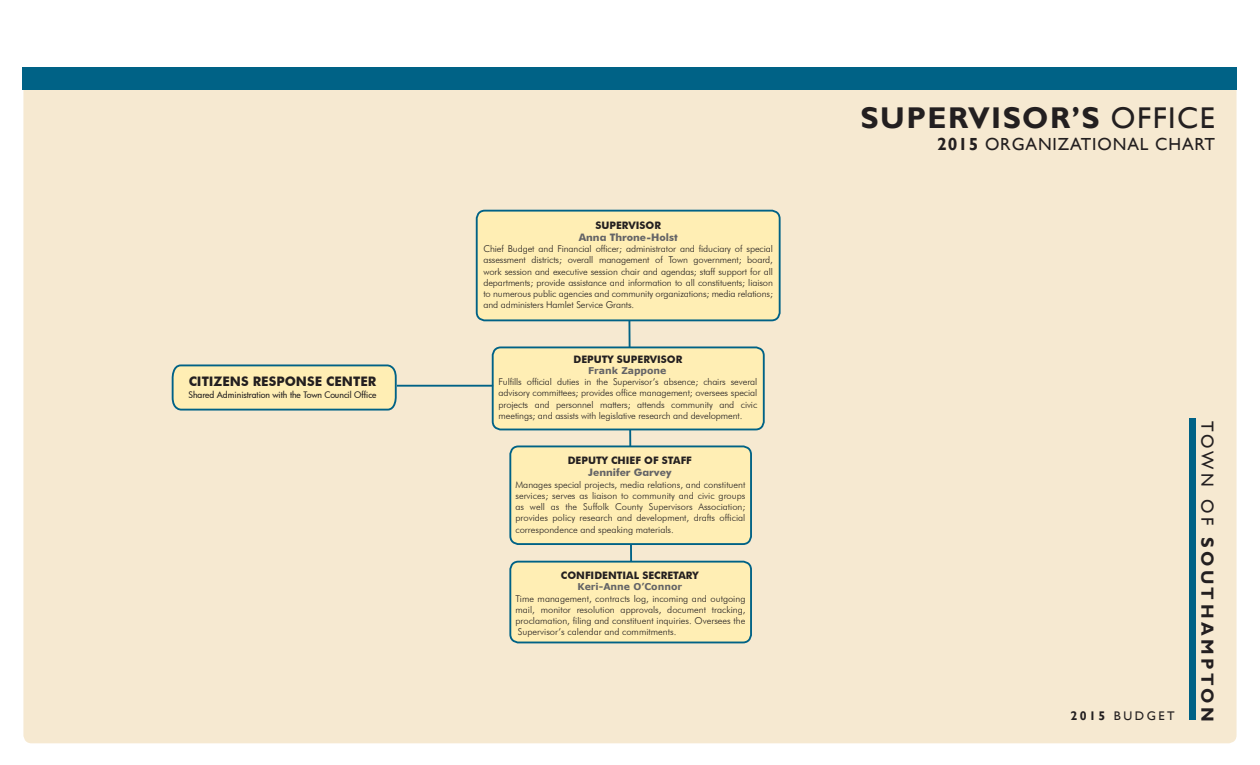
<style>
.page{position:relative;width:1260px;height:765px;background:#fff}
.page>*{position:absolute;margin:0;border:0;box-sizing:border-box;transform-origin:0 0}
.t1{font:700 30px "Gill Sans";letter-spacing:.05em;color:#231f20}
.t2{font:17.5px "Gill Sans";letter-spacing:.05em;color:#231f20}
.t3{font:700 17.5px "Gill Sans";letter-spacing:.2em;color:#231f20}
.t4{font:700 13.12px "Futura BT";color:#231f20}
.t5{font:12.5px "Gill Sans";letter-spacing:.2em;color:#231f20}
.t6{font:700 10.25px "Futura BT";color:#231f20}
.t7{font:700 10.25px "Futura BT";color:#636366}
.t8{font:300 9.38px/11.2px "Futura BT";letter-spacing:-.005em;color:#231f20;text-align:justify}
.t9{font:700 9.38px "Verdana";color:#636366}
.t10{font:500 8.75px "Futura";letter-spacing:-.005em;color:#231f20}
.s1{font-weight:400}
.s2{font-weight:700}
</style>
<div class="page">
<div style="left:23px;top:68px;width:1214px;height:675px;background:#f6e9d1;border-radius:8px"></div>
<div style="left:22px;top:68px;width:1216px;height:22px;background:#006286"></div>
<div style="left:1189px;top:419px;width:7px;height:301px;background:#006286"></div>
<svg style="left:627px;top:321px;width:6px;height:240px"></svg>
<div style="left:493px;top:347px;width:271px;height:82px;background:#ffeeb4;border-radius:8px"></div>
<div style="left:492px;top:346px;width:273px;height:84px;border:2px solid #006286;border-radius:8px"></div>
<div style="left:510px;top:446px;width:241px;height:98px;background:#ffeeb4;border-radius:8px"></div>
<div style="left:509px;top:446px;width:243px;height:99px;border:2px solid #006286;border-radius:8px"></div>
<div style="left:510px;top:562px;width:241px;height:80px;background:#ffeeb4;border-radius:8px"></div>
<div style="left:509px;top:561px;width:243px;height:82px;border:2px solid #006286;border-radius:8px"></div>
<div style="left:477px;top:211px;width:303px;height:109px;background:#ffeeb4;border-radius:8px"></div>
<div style="left:476px;top:210px;width:305px;height:111px;border:2px solid #006286;border-radius:8px"></div>
<hr style="left:397px;top:385px;width:96px;height:2px;background:#006286">
<svg style="left:171px;top:364px;width:227px;height:47px;background:#e7e0b0"></svg>
<p class="t4" style="left:189px;top:374px;width:189px">CITIZENS RESPONSE CENTER</p>
<p class="t10" style="left:188px;top:389px;width:190px">Shared Administration with the Town Council Office</p>
<p class="t6" style="left:595px;top:219px;width:67px">SUPERVISOR</p>
<p class="t7" style="left:579px;top:231px;width:100px">Anna Throne-Holst</p>
<p class="t8" style="left:483px;top:243px;width:291px">Chief Budget and Financial officer; administrator and fiduciary of special assessment districts; overall management of Town government; board, work session and executive session chair and agendas; staff support for all departments; provide assistance and information to all constituents; liaison to numerous public agencies and community organizations; media relations; and administers Hamlet Service Grants.</p>
<p class="t6" style="left:574px;top:353px;width:110px">DEPUTY SUPERVISOR</p>
<p class="t9" style="left:588px;top:364px;width:80px">Frank Zappone</p>
<p class="t8" style="left:499px;top:376px;width:260px">Fulfills official duties in the Supervisor’s absence; chairs several advisory committees; provides office management; oversees special projects and personnel matters; attends community and civic meetings; and assists with legislative research and development.</p>
<p class="t6" style="left:568px;top:454px;width:126px">DEPUTY CHIEF OF STAFF</p>
<p class="t7" style="left:588px;top:466px;width:85px">Jennifer Garvey</p>
<p class="t8" style="left:515px;top:478px;width:232px">Manages special projects, media relations, and constituent services; serves as liaison to community and civic groups as well as the Suffolk County Supervisors Association; provides policy research and development, drafts official correspondence and speaking materials.</p>
<p class="t6" style="left:561px;top:569px;width:139px">CONFIDENTIAL SECRETARY</p>
<p class="t9" style="left:578px;top:580px;width:106px">Keri-Anne O’Connor</p>
<p class="t8" style="left:515px;top:593px;width:231px">Time management, contracts log, incoming and outgoing mail, monitor resolution approvals, document tracking, proclamation, filing and constituent inquiries. Oversees the Supervisor’s calendar and commitments.</p>
<p class="t1" style="left:861px;top:99px;width:356px">SUPERVISOR’S <span class="s1">OFFICE</span></p>
<p class="t2" style="left:937px;top:134px;width:279px"><span class="s2">2015</span> ORGANIZATIONAL CHART</p>
<h3 class="t5" style="left:1070px;top:708px;width:106px"><span class="s2">2015</span> BUDGET</h3>
<h2 class="t3" style="left:1218px;top:421px;width:301px;rotate:90deg"><span class="s1">TOWN OF</span> SOUTHAMPTON</h2>
</div>
